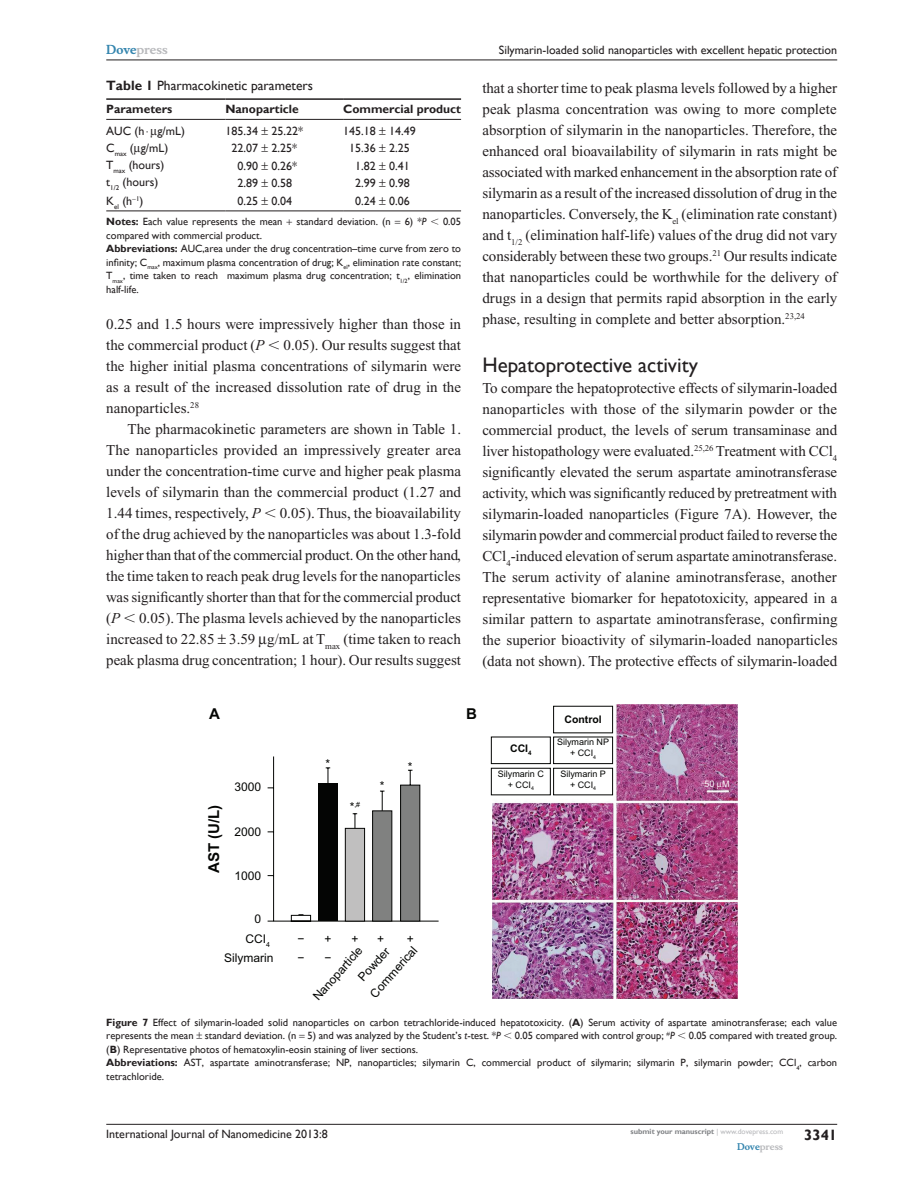
<style>
.page{position:relative;width:918px;height:1188px;background:#fff}
.page>*{position:absolute;margin:0;border:0;box-sizing:border-box;transform-origin:0 0}
.t1{font:21px "Gill Sans";color:#231f20}
.Tx{font:15px/21px "Times New Roman";color:#231f20;text-align:justify}
.TxF{font:15px/21px "Times New Roman";color:#231f20;text-align:justify}
.t2{font:700 15px "Arial";color:#040503}
.t3{font:700 15px "Gill Sans";color:#231f20}
.TN_TT{font:13.5px "Gill Sans";color:#231f20}
.TB{font:12px "Gill Sans";color:#231f20}
.t4{font:12px/19.2px "Arial";color:#040503}
.TCH{font:700 12px "Gill Sans";color:#231f20}
.t5{font:700 12px "Musee";color:#b8b9bc}
.FC{font:10.5px/13.5px "Gill Sans";color:#231f20;text-align:justify}
.TSNRI{font:10.5px/13.5px "Gill Sans";color:#231f20;text-align:justify}
.t6{font:700 10.5px "Arial";color:#040503}
.t7{font:9px/10.8px "Arial";color:#040503;text-align:center}
.t8{font:700 9px "Musee";color:#b8b9bc}
.t9{font:9px "Arial";color:#fff}
.t10{font:700 7.5px "Gill Sans";color:#808285}
.t11{font:7.05px "Arial";color:#040503}
.s1{color:#3485ae}
.s2{font-weight:700}
.s3{font-style:italic}
.s4{font-family:"Mathematical Pi One"}
.s5{font-size:12px}
.s6{font-weight:400;color:#b8b9bc}
</style>
<div class="page">
<hr style="left:106px;top:1124px;width:731px;height:1px;background:#231f20">
<hr style="left:106px;top:60px;width:731px;height:1px;background:#231f20">
<hr style="left:106px;top:119px;width:119px;height:1px;background:#231f20">
<hr style="left:225px;top:119px;width:118px;height:1px;background:#231f20">
<hr style="left:343px;top:119px;width:118px;height:1px;background:#231f20">
<hr style="left:106px;top:211px;width:119px;height:1px;background:#231f20">
<hr style="left:225px;top:211px;width:118px;height:1px;background:#231f20">
<hr style="left:343px;top:211px;width:118px;height:1px;background:#231f20">
<hr style="left:106px;top:98px;width:119px;height:2px;background:#231f20">
<hr style="left:225px;top:98px;width:118px;height:2px;background:#231f20">
<hr style="left:343px;top:98px;width:118px;height:2px;background:#231f20">
<img style="left:493px;top:704px;width:244px;height:295px">
<svg style="left:267px;top:756px;width:172px;height:166px"></svg>
<svg style="left:491px;top:705px;width:122px;height:91px"></svg>
<svg style="left:717px;top:783px;width:5px;height:6px"></svg>
<p class="t5" style="left:106px;top:43px;width:63px"><span class="s1">Dove</span>press</p>
<p class="TN_TT" style="left:106px;top:78px;width:208px"><span class="s2">Table 1</span> Pharmacokinetic parameters</p>
<p class="TCH" style="left:106px;top:102px;width:68px">Parameters</p>
<p class="TCH" style="left:225px;top:102px;width:75px">Nanoparticle</p>
<p class="TCH" style="left:343px;top:102px;width:119px">Commercial product</p>
<p class="TB" style="left:106px;top:124px;width:80px">AUC (h ⋅ g/mL)</p>
<p class="TB" style="left:225px;top:124px;width:79px">185.34 25.22*</p>
<p class="TB" style="left:343px;top:124px;width:74px">145.18 14.49</p>
<p class="TB" style="left:106px;top:141px;width:64px">C <sub>max</sub> ( g/mL)</p>
<p class="TB" style="left:231px;top:141px;width:67px">22.07 2.25*</p>
<p class="TB" style="left:349px;top:141px;width:62px">15.36 2.25</p>
<p class="TB" style="left:106px;top:158px;width:60px">T<sub>max</sub> (hours)</p>
<p class="TB" style="left:237px;top:159px;width:61px">0.90 0.26*</p>
<p class="TB" style="left:355px;top:159px;width:56px">1.82 0.41</p>
<p class="TB" style="left:106px;top:175px;width:54px">t<sub>1/2</sub> (hours)</p>
<p class="TB" style="left:237px;top:176px;width:56px">2.89 0.58</p>
<p class="TB" style="left:355px;top:176px;width:56px">2.99 0.98</p>
<p class="TB" style="left:106px;top:194px;width:39px">K<sub>el</sub> (h <sup>1</sup>)</p>
<p class="TB" style="left:237px;top:194px;width:56px">0.25 0.04</p>
<p class="TB" style="left:355px;top:194px;width:56px">0.24 0.06</p>
<p class="TSNRI" style="left:106px;top:215px;width:178px"><span class="s2">Notes:</span> Each value represents the mean</p>
<p class="TSNRI" style="left:296px;top:215px;width:96px">standard deviation. (n</p>
<p class="TSNRI" style="left:405px;top:215px;width:58px">6) *<span class="s3">P</span> <span class="s4">,</span> 0.05</p>
<p class="TSNRI" style="left:106px;top:228px;width:157px">compared with commercial product.</p>
<p class="TSNRI" style="left:106px;top:242px;width:356px"><span class="s2">Abbreviations:</span> AUC,area under the drug concentration–time curve from zero to infinity; C<sub>max</sub>, maximum plasma concentration of drug; K<sub>el</sub>, elimination rate constant; T<sub>max</sub>, time taken to reach maximum plasma drug concentration; t<sub>1/2</sub>, elimination half-life.</p>
<p class="TxF" style="left:106px;top:314px;width:356px">0.25 and 1.5 hours were impressively higher than those in the commercial product (<span class="s3">P</span> <span class="s4">,</span> 0.05). Our results suggest that the higher initial plasma concentrations of silymarin were as a result of the increased dissolution rate of drug in the nanoparticles.<sup>28</sup></p>
<p class="Tx" style="left:106px;top:419px;width:356px;text-indent:21px">The pharmacokinetic parameters are shown in Table 1.<br>The nanoparticles provided an impressively greater area under the concentration-time curve and higher peak plasma levels of silymarin than the commercial product (1.27 and 1.44 times, respectively, <span class="s3">P</span> <span class="s4">,</span> 0.05). Thus, the bioavailability of the drug achieved by the nanoparticles was about 1.3-fold higher than that of the commercial product. On the other hand, the time taken to reach peak drug levels for the nanoparticles was significantly shorter than that for the commercial product (<span class="s3">P</span> <span class="s4">,</span> 0.05). The plasma levels achieved by the nanoparticles increased to 22.85 3.59 g/mL at T<sub>max</sub> (time taken to reach peak plasma drug concentration; 1 hour). Our results suggest</p>
<p class="TB" style="left:499px;top:43px;width:340px">Silymarin-loaded solid nanoparticles with excellent hepatic protection</p>
<p class="Tx" style="left:482px;top:77px;width:356px">that a shorter time to peak plasma levels followed by a higher peak plasma concentration was owing to more complete absorption of silymarin in the nanoparticles. Therefore, the enhanced oral bioavailability of silymarin in rats might be associated with marked enhancement in the absorption rate of silymarin as a result of the increased dissolution of drug in the nanoparticles. Conversely, the K<sub>el</sub> (elimination rate constant) and t<sub>1/2</sub> (elimination half-life) values of the drug did not vary considerably between these two groups.<sup>21</sup> Our results indicate that nanoparticles could be worthwhile for the delivery of drugs in a design that permits rapid absorption in the early phase, resulting in complete and better absorption.<sup>23,24</sup></p>
<h2 class="t1" style="left:482px;top:352px;width:217px">Hepatoprotective activity</h2>
<p class="TxF" style="left:482px;top:377px;width:357px">To compare the hepatoprotective effects of silymarin-loaded nanoparticles with those of the silymarin powder or the commercial product, the levels of serum transaminase and liver histopathology were evaluated.<sup>25,26</sup> Treatment with CCl<sub>4 </sub>significantly elevated the serum aspartate aminotransferase activity, which was significantly reduced by pretreatment with silymarin-loaded nanoparticles (Figure 7A). However, the silymarin powder and commercial product failed to reverse the CCl<sub>4</sub>-induced elevation of serum aspartate aminotransferase.<br>The serum activity of alanine aminotransferase, another representative biomarker for hepatotoxicity, appeared in a similar pattern to aspartate aminotransferase, confirming the superior bioactivity of silymarin-loaded nanoparticles (data not shown). The protective effects of silymarin-loaded</p>
<p class="t2" style="left:209px;top:705px;width:12px">A</p>
<p class="t2" style="left:466px;top:705px;width:12px">B</p>
<p class="t2" style="left:205px;top:873px;width:70px;rotate:-90deg">AST (U/L)</p>
<p class="t4" style="left:234px;top:777px;width:28px">3000</p>
<p class="t4" style="left:234px;top:822px;width:28px">2000</p>
<p class="t4" style="left:234px;top:866px;width:28px">1000</p>
<p class="t4" style="left:254px;top:910px;width:8px">0</p>
<p class="t4" style="left:326px;top:754px;width:6px">*</p>
<p class="t11" style="left:350px;top:800px;width:12px"><span class="s5">*</span>,#</p>
<p class="t4" style="left:380px;top:777px;width:6px">*</p>
<p class="t4" style="left:408px;top:757px;width:6px">*</p>
<p class="t4" style="left:224px;top:929px;width:51px;text-indent:21px">CCI<sub>4<br></sub>Silymarin</p>
<p class="t4" style="left:324px;top:929px;width:9px">+</p>
<p class="t4" style="left:351px;top:929px;width:9px">+</p>
<p class="t4" style="left:377px;top:929px;width:9px">+</p>
<p class="t4" style="left:407px;top:929px;width:9px">+</p>
<p class="t4" style="left:297px;top:929px;width:9px">− −</p>
<p class="t4" style="left:365px;top:989px;width:65px;rotate:-48deg">Commerical</p>
<p class="t4" style="left:337px;top:958px;width:42px;line-height:21.1px;text-indent:-44px;rotate:-48deg">Nanoparticle<br>Powder</p>
<p class="t4" style="left:324px;top:948px;width:9px">−</p>
<p class="t6" style="left:510px;top:742px;width:23px">CCI<sub>4</sub></p>
<p class="t7" style="left:498px;top:768px;width:47px">Silymarin C + CCI<sub>4</sub></p>
<p class="t6" style="left:564px;top:713px;width:39px">Control</p>
<p class="t7" style="left:557px;top:737px;width:54px">Silymarin NP + CCI<sub>4</sub></p>
<p class="t7" style="left:560px;top:768px;width:47px">Silymarin P + CCI<sub>4</sub></p>
<p class="t9" style="left:704px;top:779px;width:27px">50 M</p>
<p class="FC" style="left:106px;top:1015px;width:732px"><span class="s2">Figure 7</span> Effect of silymarin-loaded solid nanoparticles on carbon tetrachloride-induced hepatotoxicity. (<span class="s2">A</span>) Serum activity of aspartate aminotransferase; each value represents the mean standard deviation. (n 5) and was analyzed by the Student’s <span class="s3">t</span>-test. *<span class="s3">P</span> <span class="s4">,</span> 0.05 compared with control group; <sup>#</sup><span class="s3">P</span> <span class="s4">,</span> 0.05 compared with treated group. (<span class="s2">B</span>) Representative photos of hematoxylin-eosin staining of liver sections.</p>
<p class="FC" style="left:106px;top:1056px;width:732px"><span class="s2">Abbreviations:</span> AST, aspartate aminotransferase; NP, nanoparticles; silymarin C, commercial product of silymarin; silymarin P, silymarin powder; CCl<sub>4</sub>, carbon tetrachloride.</p>
<p class="TB" style="left:106px;top:1127px;width:223px">International Journal of Nanomedicine 2013:8</p>
<p class="t10" style="left:631px;top:1127px;width:154px">submit your manuscript <span class="s6">| www.dovepress.com</span></p>
<p class="t8" style="left:737px;top:1141px;width:48px"><span class="s1">Dove</span>press</p>
<p class="t3" style="left:804px;top:1126px;width:35px">3341</p>
</div>
